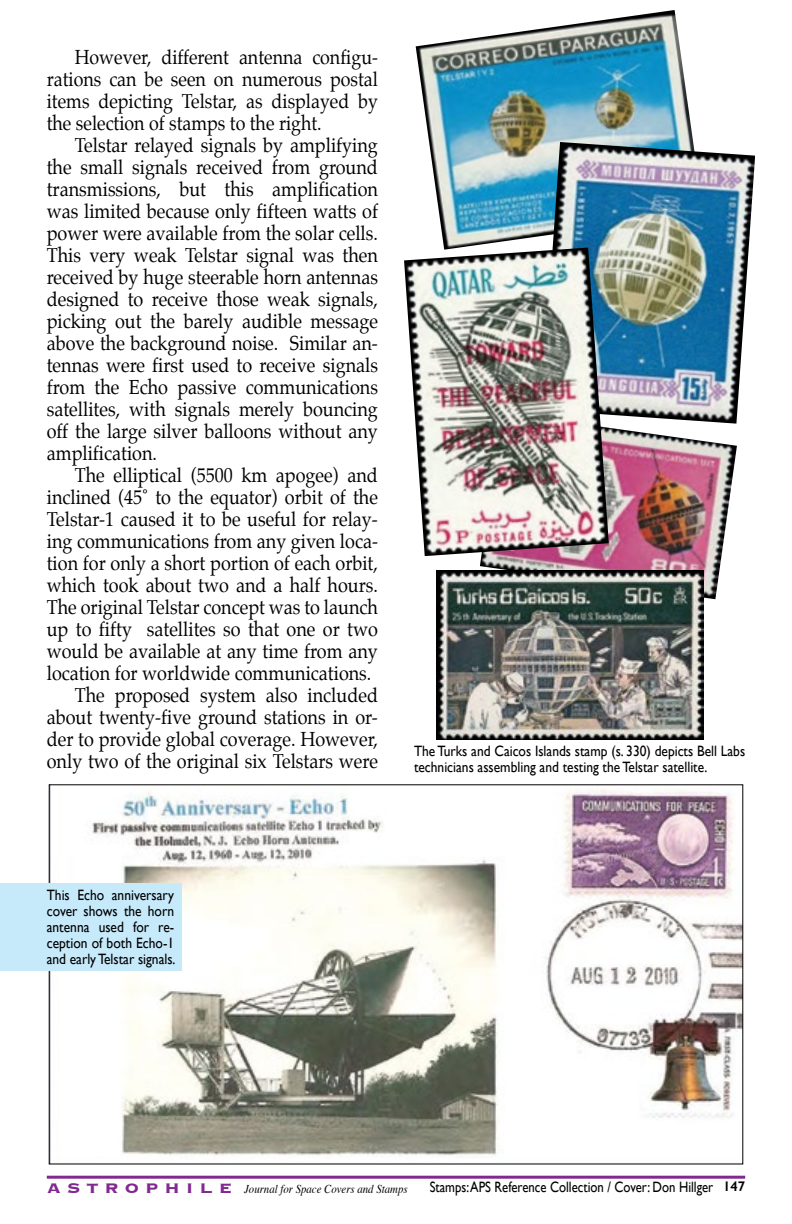
<style>
.page{position:relative;width:792px;height:1224px;background:#fff}
.page>*{position:absolute;margin:0;border:0;box-sizing:border-box;transform-origin:0 0}
.t1{font:20px/22px "Palatino";color:#000;text-align:justify;scale:.9 1}
.t2{font:20px/22px "Palatino";color:#000;text-align:justify;scale:.89 1}
.t3{font:15px/16px "Gill Sans";color:#000;scale:.9 1}
.t4{font:15px "Gill Sans";color:#000;scale:.85 1}
.t5{font:600 14px "Gill Sans";color:#000}
.t6{font:italic 12px "Times";color:#000;scale:.9 1}
.s1{font-family:"Copperplate";font-weight:700;font-style:normal;font-size:18px;color:#812990}
</style>
<div class="page">
<hr style="left:47px;top:1176px;width:698px;height:3px;background:#812990">
<img style="left:51px;top:789px;width:690px;height:367px">
<img style="left:416px;top:10px;width:278px;height:238px">
<img style="left:541px;top:142px;width:214px;height:273px">
<img style="left:480px;top:413px;width:257px;height:186px">
<img style="left:404px;top:248px;width:205px;height:308px">
<img style="left:436px;top:571px;width:267px;height:168px">
<div style="left:0;top:883px;width:182px;height:87px;background:#c7eafb"></div>
<p class="t2" style="left:47px;top:47px;width:374px;text-indent:28px">However, different antenna configu&shy;rations can be seen on numerous postal items depicting Telstar, as displayed by the selection of stamps to the right.</p>
<p class="t1" style="left:47px;top:135px;width:370px;text-indent:28px">Telstar relayed signals by amplifying the small signals received from ground transmissions, but this amplification was limited because only fifteen watts of power were available from the solar cells.<br>This very weak Telstar signal was then received by huge steerable horn antennas designed to receive those weak signals, picking out the barely audible message above the background noise. Similar an&shy;tennas were first used to receive signals from the Echo passive communications satellites, with signals merely bouncing off the large silver balloons without any amplification.</p>
<p class="t1" style="left:75px;top:465px;width:338px">The elliptical (5500 km apogee) and</p>
<p class="t1" style="left:47px;top:487px;width:369px">inclined (45˚ to the equator) orbit of the</p>
<p class="t1" style="left:47px;top:509px;width:369px">Telstar-1 caused it to be useful for relay-</p>
<p class="t1" style="left:47px;top:531px;width:370px">ing communications from any given loca-</p>
<p class="t1" style="left:47px;top:553px;width:370px">tion for only a short portion of each orbit,</p>
<p class="t1" style="left:47px;top:575px;width:369px">which took about two and a half hours.</p>
<p class="t1" style="left:47px;top:597px;width:369px">The original Telstar concept was to launch</p>
<p class="t1" style="left:47px;top:619px;width:370px">up to fifty satellites so that one or two</p>
<p class="t1" style="left:47px;top:641px;width:369px">would be available at any time from any</p>
<p class="t1" style="left:47px;top:663px;width:362px">location for worldwide communications.</p>
<p class="t1" style="left:75px;top:685px;width:338px">The proposed system also included</p>
<p class="t1" style="left:47px;top:707px;width:369px">about twenty-five ground stations in or-</p>
<p class="t1" style="left:47px;top:729px;width:369px">der to provide global coverage. However,</p>
<p class="t1" style="left:47px;top:751px;width:369px">only two of the original six Telstars were</p>
<p class="t3" style="left:414px;top:743px;width:370px">The Turks and Caicos Islands stamp (s. 330) depicts Bell Labs technicians assembling and testing the Telstar satellite.</p>
<p class="t3" style="left:47px;top:887px;width:145px;text-align:justify">This Echo anniversary cover shows the horn antenna used for re&shy;ception of both Echo-1 and early Telstar signals.</p>
<p class="t6" style="left:47px;top:1178px;width:402px"><span class="s1">A S T R O P H I L E</span> Journal for Space Covers and Stamps</p>
<p class="t5" style="left:723px;top:1178px;width:24px">147</p>
<p class="t4" style="left:430px;top:1179px;width:335px">Stamps: APS Reference Collection / Cover: Don Hillger</p>
</div>
